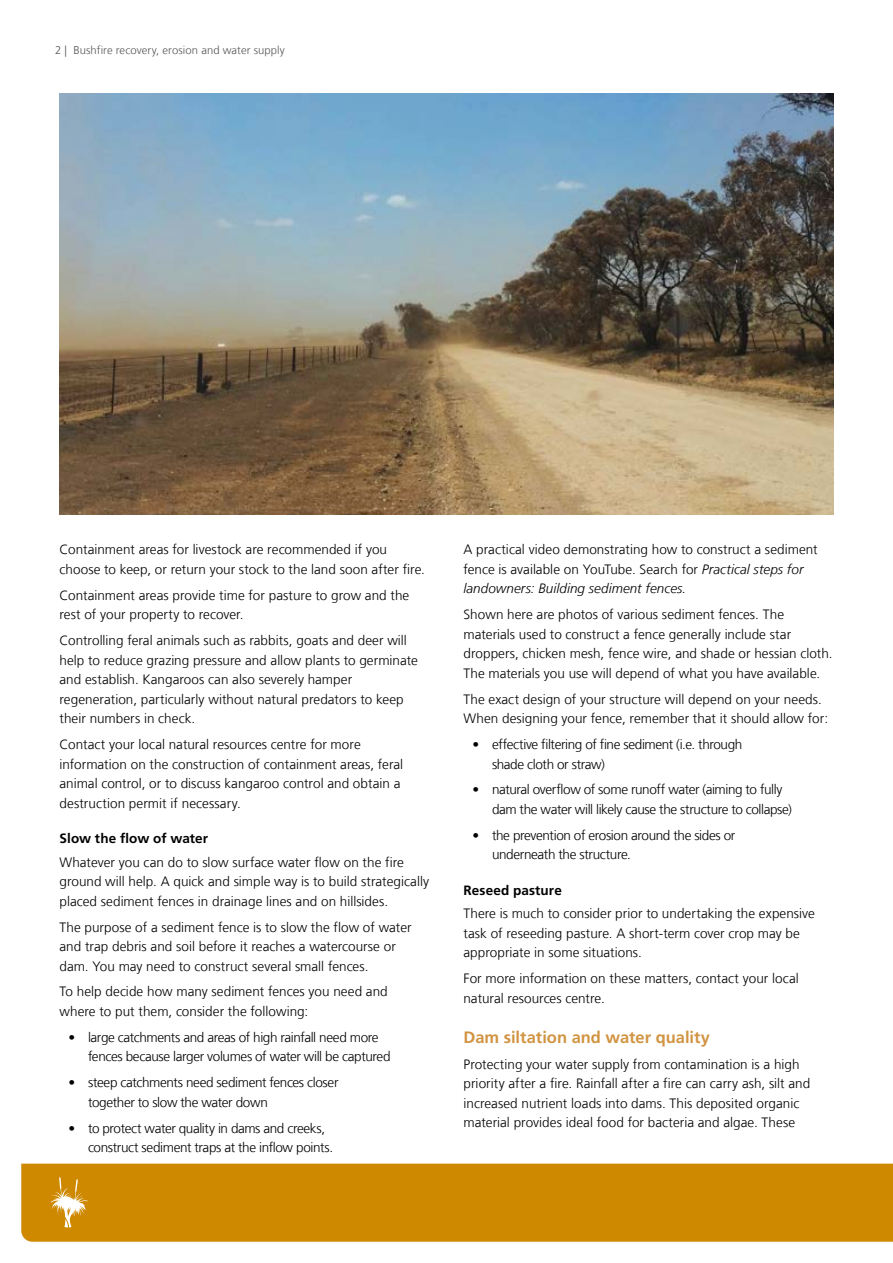
<style>
.page{position:relative;width:893px;height:1263px;background:#fff}
.page>*{position:absolute;margin:0;border:0;box-sizing:border-box;transform-origin:0 0}
.t1{font:700 16.5px "Frutiger LT Com";color:#d19442}
.Body_Black{font:300 13.5px/19.5px "Frutiger LT Com";color:#000}
.Body_Black-2{font:300 13.5px/19.5px "Frutiger LT Com";letter-spacing:-.03em;color:#000}
.Body_Black-3{font:300 13.5px/19.5px "Frutiger LT Com";letter-spacing:-.025em;color:#000}
.t2{font:700 13.5px "Frutiger LT Com";letter-spacing:.01em;color:#000}
.reference_image_cred{font:300 11.25px "Frutiger LT Com";letter-spacing:.005em;color:#575756}
.s1{font-style:italic}
</style>
<div class="page">
<div style="left:21px;top:1163px;width:872px;height:79px;background:#ce8900"></div>
<svg style="left:51px;top:1177px;width:37px;height:50px"></svg>
<img style="left:60px;top:94px;width:773px;height:420px">
<p class="reference_image_cred" style="left:55px;top:44px;width:231px">2 | Bushfire recovery, erosion and water supply</p>
<p class="Body_Black" style="left:60px;top:540px;width:367px">Containment areas for livestock are recommended if you choose to keep, or return your stock to the land soon after fire.</p>
<p class="Body_Black" style="left:60px;top:585px;width:351px">Containment areas provide time for pasture to grow and the rest of your property to recover.</p>
<p class="Body_Black" style="left:60px;top:631px;width:360px">Controlling feral animals such as rabbits, goats and deer will help to reduce grazing pressure and allow plants to germinate and establish. Kangaroos can also severely hamper regeneration, particularly without natural predators to keep their numbers in check.</p>
<p class="Body_Black" style="left:60px;top:735px;width:345px">Contact your local natural resources centre for more information on the construction of containment areas, feral animal control, or to discuss kangaroo control and obtain a destruction permit if necessary.</p>
<h4 class="t2" style="left:60px;top:830px;width:150px">Slow the flow of water</h4>
<p class="Body_Black" style="left:60px;top:852px;width:371px">Whatever you can do to slow surface water flow on the fire ground will help. A quick and simple way is to build strategically placed sediment fences in drainage lines and on hillsides.</p>
<p class="Body_Black" style="left:60px;top:917px;width:354px">The purpose of a sediment fence is to slow the flow of water and trap debris and soil before it reaches a watercourse or dam. You may need to construct several small fences.</p>
<p class="Body_Black" style="left:60px;top:982px;width:330px">To help decide how many sediment fences you need and where to put them, consider the following:</p>
<p class="Body_Black-2" style="left:88px;top:1027px;width:304px;text-indent:-20px">• large catchments and areas of high rainfall need more fences because larger volumes of water will be captured</p>
<p class="Body_Black-3" style="left:88px;top:1073px;width:252px;text-indent:-20px">• steep catchments need sediment fences closer together to slow the water down</p>
<p class="Body_Black-2" style="left:88px;top:1118px;width:247px;text-indent:-20px">• to protect water quality in dams and creeks, construct sediment traps at the inflow points.</p>
<p class="Body_Black" style="left:463px;top:540px;width:356px">A practical video demonstrating how to construct a sediment fence is available on YouTube. Search for <span class="s1">Practical steps for landowners: Building sediment fences.</span></p>
<p class="Body_Black" style="left:463px;top:605px;width:371px">Shown here are photos of various sediment fences. The materials used to construct a fence generally include star droppers, chicken mesh, fence wire, and shade or hessian cloth.<br>The materials you use will depend of what you have available.</p>
<p class="Body_Black" style="left:463px;top:689px;width:366px">The exact design of your structure will depend on your needs.<br>When designing your fence, remember that it should allow for:</p>
<p class="Body_Black-2" style="left:492px;top:735px;width:252px;text-indent:-20px">• effective filtering of fine sediment (i.e. through shade cloth or straw)</p>
<p class="Body_Black-2" style="left:492px;top:780px;width:302px;text-indent:-20px">• natural overflow of some runoff water (aiming to fully dam the water will likely cause the structure to collapse)</p>
<p class="Body_Black-3" style="left:492px;top:825px;width:245px;text-indent:-20px">• the prevention of erosion around the sides or underneath the structure.</p>
<h4 class="t2" style="left:463px;top:882px;width:100px">Reseed pasture</h4>
<p class="Body_Black" style="left:463px;top:904px;width:353px">There is much to consider prior to undertaking the expensive task of reseeding pasture. A short-term cover crop may be appropriate in some situations.</p>
<p class="Body_Black" style="left:463px;top:969px;width:337px">For more information on these matters, contact your local natural resources centre.</p>
<h3 class="t1" style="left:463px;top:1027px;width:248px">Dam siltation and water quality</h3>
<p class="Body_Black" style="left:463px;top:1054px;width:348px">Protecting your water supply from contamination is a high priority after a fire. Rainfall after a fire can carry ash, silt and increased nutrient loads into dams. This deposited organic material provides ideal food for bacteria and algae. These</p>
</div>
